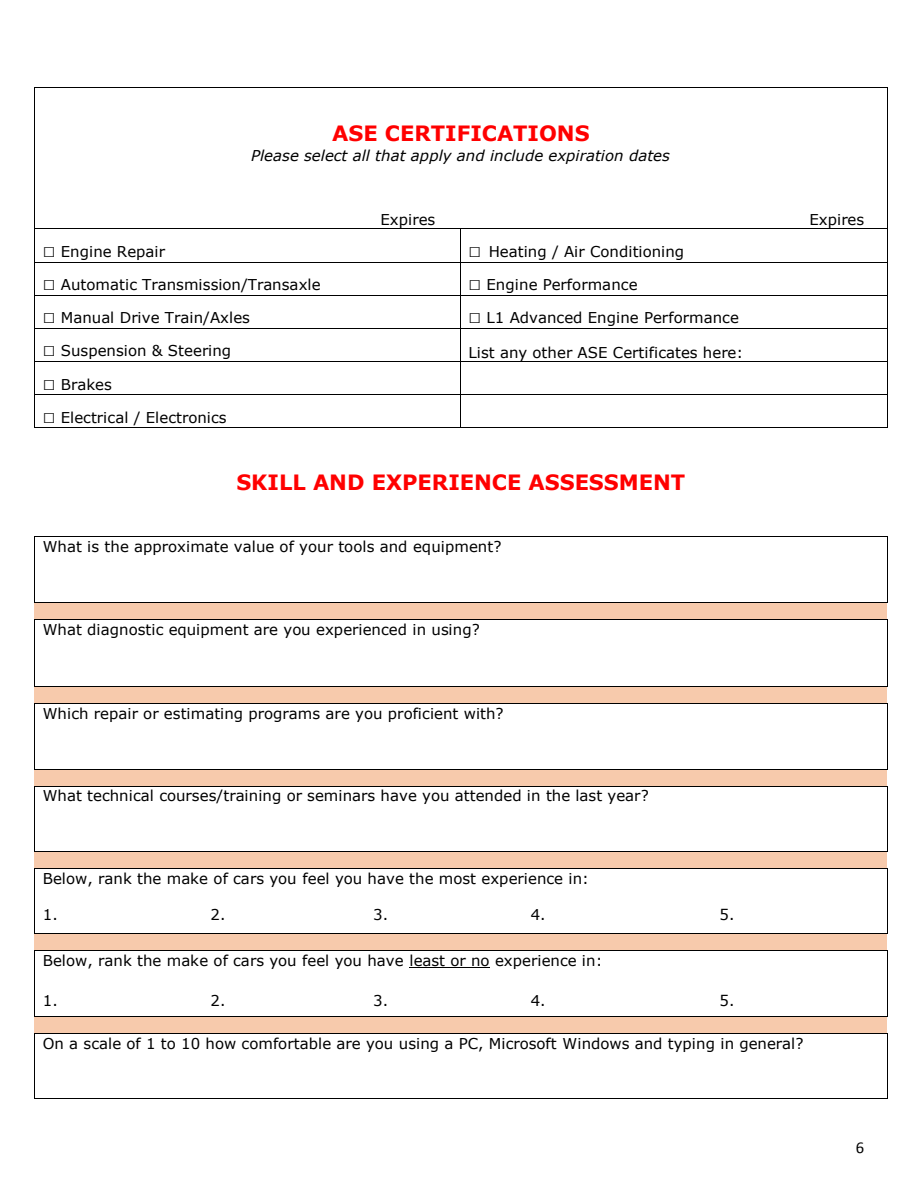
<style>
.page{position:relative;width:918px;height:1188px;background:#fff}
.page>*{position:absolute;margin:0;border:0;box-sizing:border-box;transform-origin:0 0}
.t1{font:700 21px "Verdana";color:#f00}
.t2{font:16.5px "Calibri";color:#000}
.t3{font:15px "Verdana";color:#000}
.t4{font:italic 15px "Verdana";color:#000}
.s1{font-size:21px}
</style>
<div class="page">
<hr style="left:34px;top:88px;width:853px;height:1px;background:#000">
<hr style="left:34px;top:88px;width:1px;height:108px;background:#000">
<hr style="left:887px;top:88px;width:1px;height:108px;background:#000">
<hr style="left:34px;top:196px;width:1px;height:33px;background:#000">
<hr style="left:887px;top:196px;width:1px;height:33px;background:#000">
<hr style="left:35px;top:229px;width:330px;height:1px;background:#000">
<hr style="left:366px;top:229px;width:94px;height:1px;background:#000">
<hr style="left:461px;top:229px;width:336px;height:1px;background:#000">
<hr style="left:798px;top:229px;width:89px;height:1px;background:#000">
<hr style="left:34px;top:229px;width:1px;height:33px;background:#000">
<hr style="left:460px;top:229px;width:1px;height:33px;background:#000">
<hr style="left:887px;top:229px;width:1px;height:33px;background:#000">
<hr style="left:35px;top:262px;width:330px;height:1px;background:#000">
<hr style="left:366px;top:262px;width:94px;height:1px;background:#000">
<hr style="left:461px;top:262px;width:336px;height:1px;background:#000">
<hr style="left:798px;top:262px;width:89px;height:1px;background:#000">
<hr style="left:34px;top:262px;width:1px;height:33px;background:#000">
<hr style="left:460px;top:262px;width:1px;height:33px;background:#000">
<hr style="left:887px;top:262px;width:1px;height:33px;background:#000">
<hr style="left:35px;top:295px;width:330px;height:1px;background:#000">
<hr style="left:366px;top:295px;width:94px;height:1px;background:#000">
<hr style="left:461px;top:295px;width:336px;height:1px;background:#000">
<hr style="left:798px;top:295px;width:89px;height:1px;background:#000">
<hr style="left:34px;top:296px;width:1px;height:32px;background:#000">
<hr style="left:460px;top:296px;width:1px;height:32px;background:#000">
<hr style="left:887px;top:296px;width:1px;height:32px;background:#000">
<hr style="left:35px;top:328px;width:330px;height:1px;background:#000">
<hr style="left:366px;top:328px;width:94px;height:1px;background:#000">
<hr style="left:461px;top:328px;width:336px;height:1px;background:#000">
<hr style="left:798px;top:328px;width:89px;height:1px;background:#000">
<hr style="left:34px;top:329px;width:1px;height:32px;background:#000">
<hr style="left:460px;top:329px;width:1px;height:32px;background:#000">
<hr style="left:887px;top:329px;width:1px;height:32px;background:#000">
<hr style="left:35px;top:361px;width:330px;height:1px;background:#000">
<hr style="left:366px;top:361px;width:94px;height:1px;background:#000">
<hr style="left:461px;top:361px;width:336px;height:1px;background:#000">
<hr style="left:798px;top:361px;width:89px;height:1px;background:#000">
<hr style="left:34px;top:362px;width:1px;height:32px;background:#000">
<hr style="left:460px;top:362px;width:1px;height:32px;background:#000">
<hr style="left:887px;top:362px;width:1px;height:32px;background:#000">
<hr style="left:35px;top:394px;width:330px;height:1px;background:#000">
<hr style="left:366px;top:394px;width:94px;height:1px;background:#000">
<hr style="left:461px;top:394px;width:336px;height:1px;background:#000">
<hr style="left:798px;top:394px;width:89px;height:1px;background:#000">
<hr style="left:34px;top:395px;width:1px;height:33px;background:#000">
<hr style="left:460px;top:395px;width:1px;height:33px;background:#000">
<hr style="left:887px;top:395px;width:1px;height:33px;background:#000">
<hr style="left:36px;top:428px;width:329px;height:1px;background:#000">
<hr style="left:366px;top:428px;width:94px;height:1px;background:#000">
<hr style="left:461px;top:428px;width:336px;height:1px;background:#000">
<hr style="left:798px;top:428px;width:89px;height:1px;background:#000">
<hr style="left:36px;top:536px;width:851px;height:1px;background:#000">
<hr style="left:34px;top:537px;width:1px;height:66px;background:#000">
<hr style="left:887px;top:537px;width:1px;height:66px;background:#000">
<div style="left:35px;top:603px;width:8px;height:15px;background:#f7caac"></div>
<div style="left:879px;top:603px;width:8px;height:15px;background:#f7caac"></div>
<hr style="left:35px;top:618px;width:852px;height:1px;background:#f7caac">
<div style="left:43px;top:603px;width:836px;height:15px;background:#f7caac"></div>
<hr style="left:36px;top:603px;width:851px;height:1px;background:#000">
<hr style="left:36px;top:619px;width:851px;height:1px;background:#000">
<hr style="left:34px;top:620px;width:1px;height:66px;background:#000">
<hr style="left:887px;top:620px;width:1px;height:66px;background:#000">
<div style="left:35px;top:687px;width:8px;height:14px;background:#f7caac"></div>
<div style="left:879px;top:687px;width:8px;height:14px;background:#f7caac"></div>
<hr style="left:35px;top:701px;width:852px;height:2px;background:#f7caac">
<div style="left:43px;top:687px;width:836px;height:14px;background:#f7caac"></div>
<hr style="left:36px;top:686px;width:851px;height:1px;background:#000">
<hr style="left:36px;top:703px;width:851px;height:1px;background:#000">
<hr style="left:34px;top:704px;width:1px;height:65px;background:#000">
<hr style="left:887px;top:704px;width:1px;height:65px;background:#000">
<div style="left:35px;top:770px;width:8px;height:14px;background:#f7caac"></div>
<div style="left:879px;top:770px;width:8px;height:14px;background:#f7caac"></div>
<hr style="left:35px;top:784px;width:852px;height:2px;background:#f7caac">
<div style="left:43px;top:770px;width:836px;height:14px;background:#f7caac"></div>
<hr style="left:36px;top:769px;width:851px;height:1px;background:#000">
<hr style="left:35px;top:786px;width:852px;height:1px;background:#000">
<hr style="left:35px;top:786px;width:1px;height:65px;background:#000">
<hr style="left:887px;top:786px;width:1px;height:65px;background:#000">
<div style="left:35px;top:852px;width:8px;height:14px;background:#f7caac"></div>
<div style="left:879px;top:852px;width:8px;height:14px;background:#f7caac"></div>
<hr style="left:35px;top:866px;width:852px;height:2px;background:#f7caac">
<div style="left:43px;top:852px;width:836px;height:14px;background:#f7caac"></div>
<hr style="left:35px;top:851px;width:852px;height:1px;background:#000">
<hr style="left:36px;top:868px;width:851px;height:1px;background:#000">
<hr style="left:34px;top:868px;width:1px;height:65px;background:#000">
<hr style="left:887px;top:868px;width:1px;height:65px;background:#000">
<div style="left:35px;top:934px;width:8px;height:15px;background:#f7caac"></div>
<div style="left:879px;top:934px;width:8px;height:15px;background:#f7caac"></div>
<hr style="left:35px;top:949px;width:852px;height:1px;background:#f7caac">
<div style="left:43px;top:934px;width:836px;height:15px;background:#f7caac"></div>
<hr style="left:36px;top:933px;width:851px;height:1px;background:#000">
<hr style="left:409px;top:967px;width:81px;height:1px;background:#000">
<hr style="left:36px;top:950px;width:851px;height:1px;background:#000">
<hr style="left:34px;top:951px;width:1px;height:65px;background:#000">
<hr style="left:887px;top:951px;width:1px;height:65px;background:#000">
<div style="left:35px;top:1017px;width:8px;height:14px;background:#f7caac"></div>
<div style="left:879px;top:1017px;width:8px;height:14px;background:#f7caac"></div>
<hr style="left:35px;top:1031px;width:852px;height:2px;background:#f7caac">
<div style="left:43px;top:1017px;width:836px;height:14px;background:#f7caac"></div>
<hr style="left:36px;top:1016px;width:851px;height:1px;background:#000">
<hr style="left:36px;top:1033px;width:851px;height:1px;background:#000">
<hr style="left:34px;top:1034px;width:1px;height:64px;background:#000">
<hr style="left:35px;top:1098px;width:852px;height:1px;background:#000">
<hr style="left:887px;top:1034px;width:1px;height:64px;background:#000">
<h1 class="t1" style="left:332px;top:119px;width:259px">ASE CERTIFICATIONS</h1>
<p class="t4" style="left:251px;top:145px;width:420px">Please select all that apply and include expiration dates</p>
<p class="t3" style="left:380px;top:210px;width:56px">Expires</p>
<p class="t3" style="left:810px;top:210px;width:56px">Expires</p>
<p class="t3" style="left:43px;top:241px;width:124px"><span class="s1">□</span> Engine Repair</p>
<p class="t3" style="left:469px;top:241px;width:217px"><span class="s1">□</span> Heating / Air Conditioning</p>
<p class="t3" style="left:43px;top:274px;width:279px"><span class="s1">□</span> Automatic Transmission/Transaxle</p>
<p class="t3" style="left:469px;top:274px;width:171px"><span class="s1">□</span> Engine Performance</p>
<p class="t3" style="left:43px;top:308px;width:209px"><span class="s1">□</span> Manual Drive Train/Axles</p>
<p class="t3" style="left:469px;top:308px;width:272px"><span class="s1">□</span> L1 Advanced Engine Performance</p>
<p class="t3" style="left:43px;top:341px;width:190px"><span class="s1">□</span> Suspension &amp; Steering</p>
<p class="t3" style="left:469px;top:342px;width:276px">List any other ASE Certificates here:</p>
<p class="t3" style="left:43px;top:374px;width:71px"><span class="s1">□</span> Brakes</p>
<p class="t3" style="left:43px;top:407px;width:185px"><span class="s1">□</span> Electrical / Electronics</p>
<h1 class="t1" style="left:236px;top:468px;width:450px">SKILL AND EXPERIENCE ASSESSMENT</h1>
<p class="t3" style="left:43px;top:536px;width:460px">What is the approximate value of your tools and equipment?</p>
<p class="t3" style="left:43px;top:620px;width:439px">What diagnostic equipment are you experienced in using?</p>
<p class="t3" style="left:43px;top:703px;width:462px">Which repair or estimating programs are you proficient with?</p>
<p class="t3" style="left:43px;top:786px;width:608px">What technical courses/training or seminars have you attended in the last year?</p>
<p class="t3" style="left:43px;top:868px;width:548px">Below, rank the make of cars you feel you have the most experience in:</p>
<p class="t3" style="left:43px;top:904px;width:16px">1.</p>
<p class="t3" style="left:211px;top:904px;width:16px">2.</p>
<p class="t3" style="left:373px;top:904px;width:17px">3.</p>
<p class="t3" style="left:531px;top:904px;width:16px">4.</p>
<p class="t3" style="left:720px;top:904px;width:16px">5.</p>
<p class="t3" style="left:43px;top:950px;width:561px">Below, rank the make of cars you feel you have least or no experience in:</p>
<p class="t3" style="left:43px;top:991px;width:16px">1.</p>
<p class="t3" style="left:211px;top:991px;width:16px">2.</p>
<p class="t3" style="left:373px;top:991px;width:17px">3.</p>
<p class="t3" style="left:531px;top:991px;width:16px">4.</p>
<p class="t3" style="left:720px;top:991px;width:16px">5.</p>
<p class="t3" style="left:43px;top:1033px;width:762px">On a scale of 1 to 10 how comfortable are you using a PC, Microsoft Windows and typing in general?</p>
<p class="t2" style="left:856px;top:1137px;width:10px">6</p>
</div>
